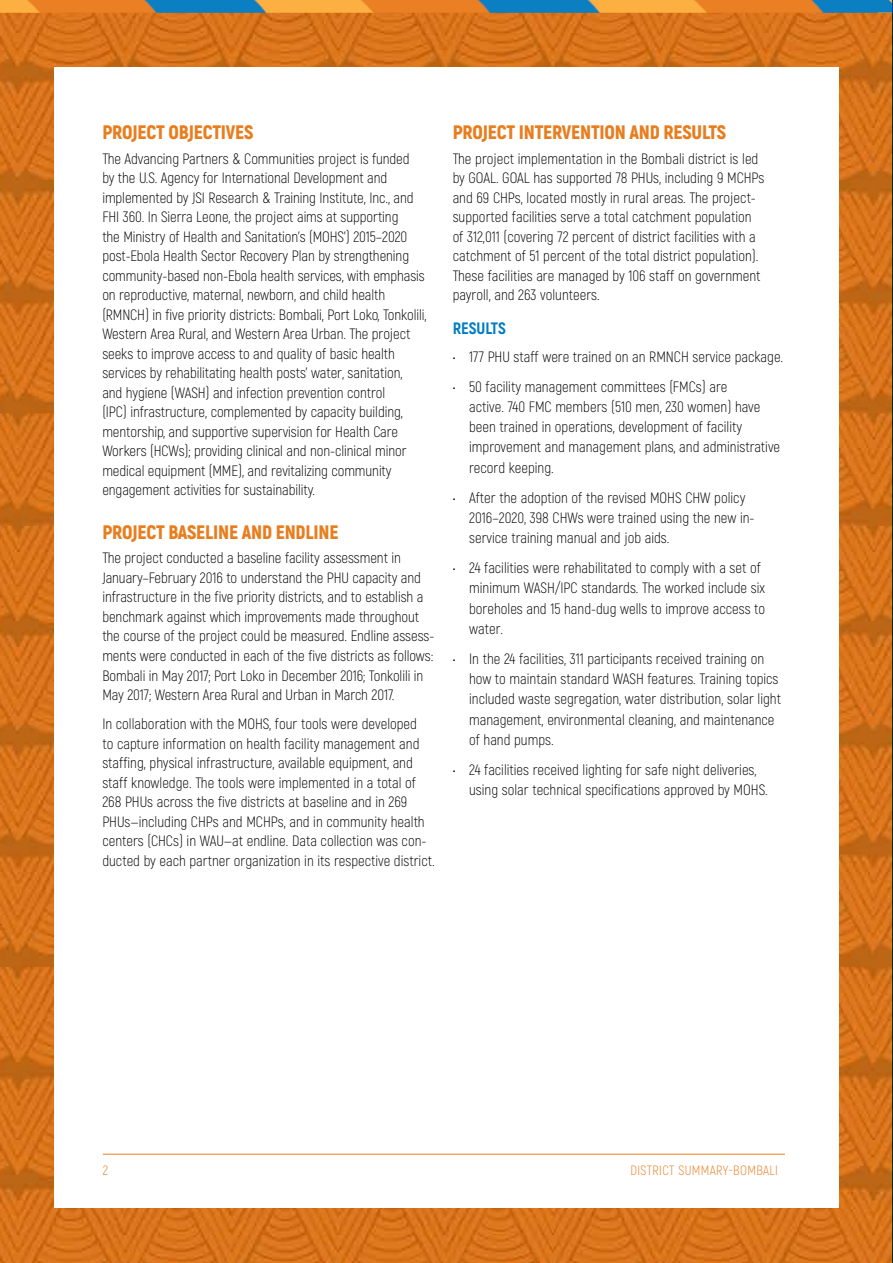
<style>
.page{position:relative;width:893px;height:1263px;background:#fff}
.page>*{position:absolute;margin:0;border:0;box-sizing:border-box;transform-origin:0 0}
.t1{font:900 19.5px "Akrobat";letter-spacing:-.01em;color:#e87d1e}
.t2{font:800 16.5px "Akrobat";color:#007dc3}
.text{font:300 15px/19.5px "Akrobat";letter-spacing:-.005em;color:#000}
.Bullets{font:300 15px/20.2px "Akrobat";color:#000}
.t3{font:300 13.5px "Mission Gothic";letter-spacing:.025em;color:#e87d1e}
.t4{font:300 13.5px "Akrobat";letter-spacing:.025em;color:#e87d1e}
.s1{font-family:"Mission Gothic"}
</style>
<div class="page">
<img style="left:0;top:13px;width:893px;height:1250px">
<img style="left:0;top:0;width:893px;height:13px">
<div style="left:54px;top:68px;width:785px;height:1140px;background:#fff"></div>
<hr style="left:103px;top:1154px;width:682px;height:1px;background:#e87d1e">
<h1 class="t1" style="left:102px;top:119px;width:153px">PROJECT OBJECTIVES</h1>
<p class="text" style="left:102px;top:148px;width:326px">The Advancing Partners &amp; Communities project is funded<br>by the U.S. Agency for International Development and implemented by JSI Research &amp; Training Institute, Inc., and FHI 360. In Sierra Leone, the project aims at supporting<br>the Ministry of Health and Sanitation’s (MOHS’) 2015–2020 post-Ebola Health Sector Recovery Plan by strengthening community-based non-Ebola health services, with emphasis on reproductive, maternal, newborn, and child health (RMNCH) in five priority districts: Bombali, Port Loko, Tonkolili, Western Area Rural, and Western Area Urban. The project seeks to improve access to and quality of basic health services by rehabilitating health posts’ water, sanitation,<br>and hygiene (WASH) and infection prevention control<br>(IPC) infrastructure, complemented by capacity building, mentorship, and supportive supervision for Health Care Workers (HCWs); providing clinical and non-clinical minor medical equipment (MME), and revitalizing community engagement activities for sustainability.</p>
<h1 class="t1" style="left:102px;top:519px;width:238px">PROJECT BASELINE AND ENDLINE</h1>
<p class="text" style="left:102px;top:548px;width:333px">The project conducted a baseline facility assessment in January–February 2016 to understand the PHU capacity and infrastructure in the five priority districts, and to establish a benchmark against which improvements made throughout the course of the project could be measured. Endline assess&shy;ments were conducted in each of the five districts as follows:<br>Bombali in May 2017; Port Loko in December 2016; Tonkolili in May 2017; Western Area Rural and Urban in March 2017.</p>
<p class="text" style="left:102px;top:714px;width:334px">In collaboration with the MOHS, four tools were developed<br>to capture information on health facility management and staffing, physical infrastructure, available equipment, and staff knowledge. The tools were implemented in a total of 268 PHUs across the five districts at baseline and in 269<br>PHUs—including CHPs and MCHPs, and in community health centers (CHCs) in WAU—at endline. Data collection was con&shy;ducted by each partner organization in its respective district.</p>
<h1 class="t1" style="left:453px;top:119px;width:275px">PROJECT INTERVENTION AND RESULTS</h1>
<p class="text" style="left:453px;top:148px;width:313px">The project implementation in the Bombali district is led by GOAL. GOAL has supported 78 PHUs, including 9 MCHPs and 69 CHPs, located mostly in rural areas. The project&shy;supported facilities serve a total catchment population of 312,011 (covering 72 percent of district facilities with a catchment of 51 percent of the total district population).<br>These facilities are managed by 106 staff on government payroll, and 263 volunteers.</p>
<h2 class="t2" style="left:453px;top:317px;width:55px">RESULTS</h2>
<p class="Bullets" style="left:453px;top:346px;width:332px">• 177 PHU staff were trained on an RMNCH service package.</p>
<p class="Bullets" style="left:469px;top:376px;width:313px;text-indent:-16px">• 50 facility management committees (FMCs) are<br>active. 740 FMC members (510 men, 230 women) have been trained in operations, development of facility improvement and management plans, and administrative record keeping.</p>
<p class="Bullets" style="left:469px;top:487px;width:287px;text-indent:-16px">• After the adoption of the revised MOHS CHW policy<br>2016–2020, 398 CHWs were trained using the new in&shy;service training manual and job aids.</p>
<p class="Bullets" style="left:469px;top:558px;width:298px;text-indent:-16px">• 24 facilities were rehabilitated to comply with a set of minimum WASH/IPC standards. The worked include six boreholes and 15 hand-dug wells to improve access to water.</p>
<p class="Bullets" style="left:469px;top:648px;width:313px;text-indent:-16px">• In the 24 facilities, 311 participants received training on how to maintain standard WASH features. Training topics included waste segregation, water distribution, solar light management, environmental cleaning, and maintenance of hand pumps.</p>
<p class="Bullets" style="left:469px;top:759px;width:300px;text-indent:-16px">• 24 facilities received lighting for safe night deliveries, using solar technical specifications approved by MOHS.</p>
<p class="t4" style="left:103px;top:1162px;width:15px">2<span class="s1">2</span></p>
<p class="t3" style="left:521px;top:1162px;width:264px">MAY 2017 | FIXING HEALTH POSTS TO SAVE LIVES</p>
<p class="t4" style="left:630px;top:1162px;width:149px">DISTRICT SUMMARY-BOMBALI</p>
</div>
